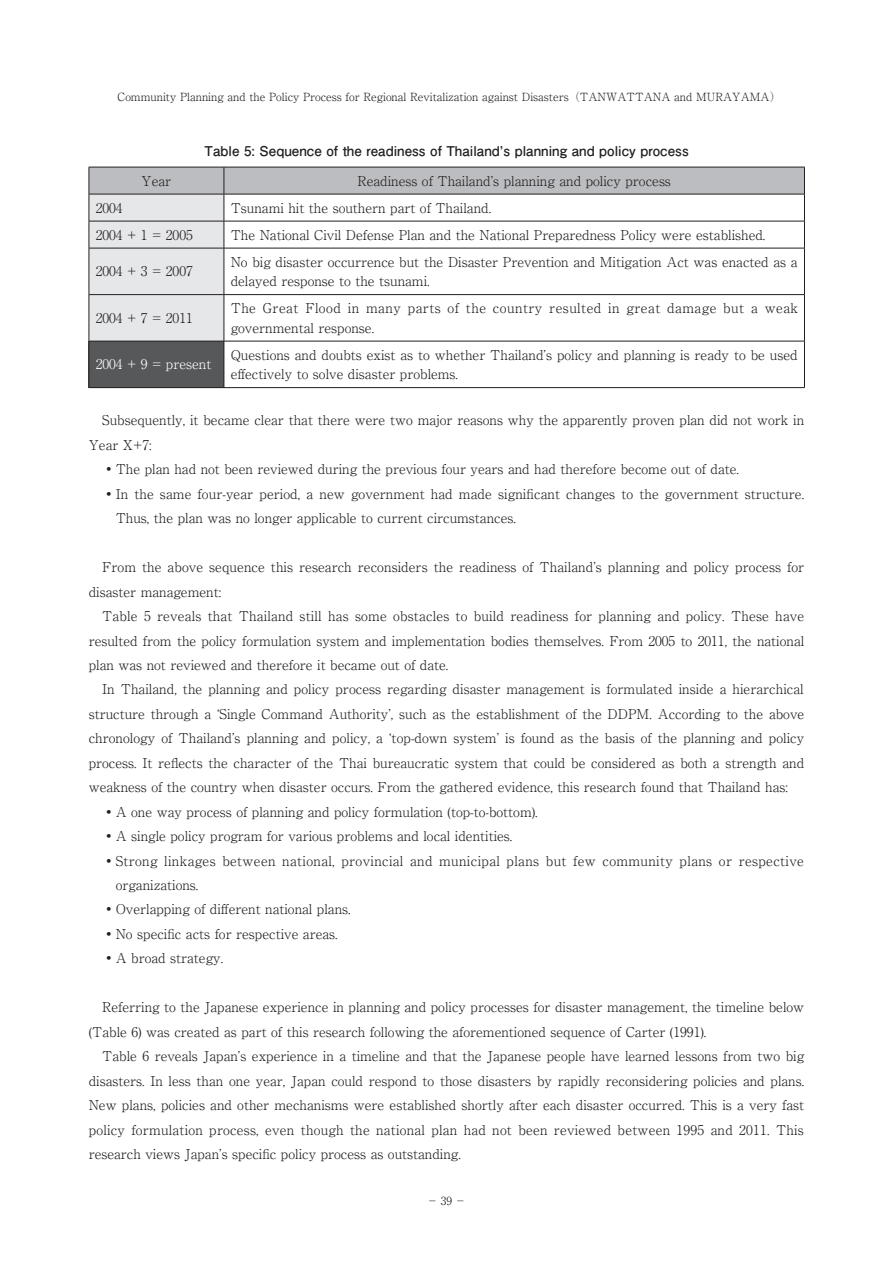
<style>
.page{position:relative;width:893px;height:1263px;background:#fff}
.page>*{position:absolute;margin:0;border:0;box-sizing:border-box;transform-origin:0 0}
.t1{font:300 13.5px/24.5px "Ryumin Pr 6 N";color:#231f20}
.t2{font:300 13.5px "Ryumin Pr 6 N";letter-spacing:.025em;color:#231f20}
.t3{font:300 13.5px/19.5px "Ryumin Pr 6 N";letter-spacing:.035em;color:#231f20}
.t4{font:700 13.5px "Futo Go B101 Pr 6 N";color:#231f20}
.t5{font:300 13.5px "Ryumin Pr 6 N";color:#fff}
.t6{font:300 11.25px "Ryumin Pr 6 N";color:#231f20}
</style>
<div class="page">
<div style="left:89px;top:341px;width:135px;height:47px;background:#57585a"></div>
<hr style="left:224px;top:341px;width:581px;height:1px;background:#231f20">
<hr style="left:804px;top:341px;width:1px;height:46px;background:#231f20">
<hr style="left:224px;top:387px;width:581px;height:1px;background:#231f20">
<svg style="left:89px;top:167px;width:716px;height:174px"></svg>
<hr style="left:89px;top:248px;width:1px;height:46px;background:#231f20">
<hr style="left:224px;top:248px;width:1px;height:46px;background:#231f20">
<hr style="left:89px;top:295px;width:1px;height:46px;background:#231f20">
<hr style="left:224px;top:295px;width:1px;height:46px;background:#231f20">
<hr style="left:89px;top:341px;width:135px;height:1px;background:#231f20">
<hr style="left:89px;top:341px;width:1px;height:46px;background:#231f20">
<hr style="left:224px;top:341px;width:1px;height:46px;background:#231f20">
<hr style="left:89px;top:387px;width:135px;height:1px;background:#231f20">
<p class="t6" style="left:118px;top:88px;width:665px">Community Planning and the Policy Process for Regional Revitalization against Disasters（TANWATTANA and MURAYAMA）</p>
<p class="t4" style="left:205px;top:141px;width:486px">Table 5: Sequence of the readiness of Thailand’s planning and policy process</p>
<p class="t1" style="left:142px;top:168px;width:31px">Year</p>
<p class="t1" style="left:357px;top:168px;width:315px">Readiness of Thailand’s planning and policy process</p>
<p class="t1" style="left:96px;top:195px;width:28px">2004</p>
<p class="t1" style="left:231px;top:195px;width:262px">Tsunami hit the southern part of Thailand.</p>
<p class="t1" style="left:96px;top:222px;width:99px">2004 + 1 = 2005</p>
<p class="t1" style="left:231px;top:222px;width:536px">The National Civil Defense Plan and the National Preparedness Policy were established.</p>
<p class="t1" style="left:96px;top:258px;width:99px">2004 + 3 = 2007</p>
<p class="t1" style="left:231px;top:251px;width:568px;line-height:19.5px">No big disaster occurrence but the Disaster Prevention and Mitigation Act was enacted as a delayed response to the tsunami.</p>
<p class="t1" style="left:96px;top:305px;width:99px">2004 + 7 = 2011</p>
<p class="t3" style="left:231px;top:298px;width:569px">The Great Flood in many parts of the country resulted in great damage but a weak governmental response.</p>
<p class="t5" style="left:96px;top:354px;width:117px">2004 + 9 = present</p>
<p class="t1" style="left:231px;top:344px;width:569px;line-height:19.5px">Questions and doubts exist as to whether Thailand’s policy and planning is ready to be used effectively to solve disaster problems.</p>
<p class="t1" style="left:102px;top:407px;width:704px">Subsequently, it became clear that there were two major reasons why the apparently proven plan did not work in</p>
<p class="t1" style="left:89px;top:432px;width:64px">Year X+7:</p>
<p class="t1" style="left:102px;top:456px;width:638px">・The plan had not been reviewed during the previous four years and had therefore become out of date.</p>
<p class="t1" style="left:102px;top:481px;width:703px">・In the same four-year period, a new government had made significant changes to the government structure.</p>
<p class="t1" style="left:116px;top:505px;width:402px">Thus, the plan was no longer applicable to current circumstances.</p>
<p class="t1" style="left:89px;top:554px;width:717px;text-indent:14px">From the above sequence this research reconsiders the readiness of Thailand’s planning and policy process for disaster management:</p>
<p class="t1" style="left:89px;top:603px;width:717px;text-align:justify;text-indent:14px">Table 5 reveals that Thailand still has some obstacles to build readiness for planning and policy. These have resulted from the policy formulation system and implementation bodies themselves. From 2005 to 2011, the national plan was not reviewed and therefore it became out of date.</p>
<p class="t1" style="left:102px;top:676px;width:703px">In Thailand, the planning and policy process regarding disaster management is formulated inside a hierarchical</p>
<p class="t1" style="left:89px;top:701px;width:717px">structure through a ‘Single Command Authority’, such as the establishment of the DDPM. According to the above</p>
<p class="t1" style="left:89px;top:725px;width:717px">chronology of Thailand’s planning and policy, a ‘top-down system’ is found as the basis of the planning and policy</p>
<p class="t1" style="left:89px;top:750px;width:717px">process. It reflects the character of the Thai bureaucratic system that could be considered as both a strength and</p>
<p class="t1" style="left:89px;top:774px;width:701px">weakness of the country when disaster occurs. From the gathered evidence, this research found that Thailand has:</p>
<p class="t1" style="left:102px;top:799px;width:437px">・A one way process of planning and policy formulation (top-to-bottom).</p>
<p class="t1" style="left:102px;top:823px;width:412px">・A single policy program for various problems and local identities.</p>
<p class="t2" style="left:102px;top:850px;width:703px">・Strong linkages between national, provincial and municipal plans but few community plans or respective</p>
<p class="t1" style="left:116px;top:872px;width:84px">organizations.</p>
<p class="t1" style="left:102px;top:896px;width:250px">・Overlapping of different national plans.</p>
<p class="t1" style="left:102px;top:921px;width:237px">・No specific acts for respective areas.</p>
<p class="t1" style="left:102px;top:945px;width:122px">・A broad strategy.</p>
<p class="t1" style="left:89px;top:994px;width:717px;text-indent:14px">Referring to the Japanese experience in planning and policy processes for disaster management, the timeline below (Table 6) was created as part of this research following the aforementioned sequence of Carter (1991).</p>
<p class="t1" style="left:89px;top:1043px;width:717px;text-align:justify;text-indent:14px">Table 6 reveals Japan’s experience in a timeline and that the Japanese people have learned lessons from two big disasters. In less than one year, Japan could respond to those disasters by rapidly reconsidering policies and plans.<br>New plans, policies and other mechanisms were established shortly after each disaster occurred. This is a very fast policy formulation process, even though the national plan had not been reviewed between 1995 and 2011. This research views Japan’s specific policy process as outstanding.</p>
<p class="t6" style="left:427px;top:1191px;width:41px">－39－</p>
</div>
